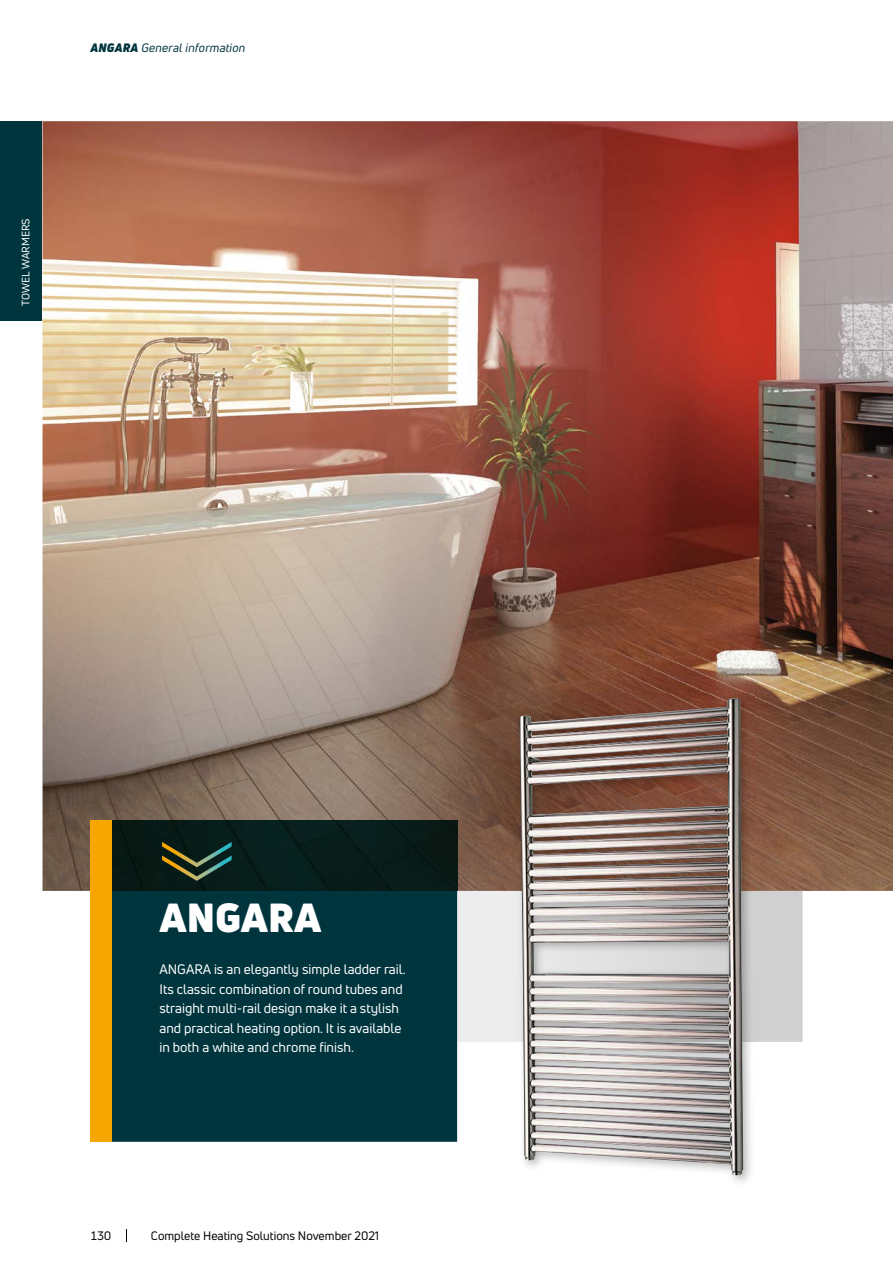
<style>
.page{position:relative;width:893px;height:1263px;background:#fff}
.page>*{position:absolute;margin:0;border:0;box-sizing:border-box;transform-origin:0 0}
.t1{font:900 39.75px "Uni Neue";color:#fff}
.t2{font:13.5px/19.5px "Uni Neue";color:#fff}
.t3{font:12px "Uni Neue";color:#000}
.t4{font:italic 12px "Uni Neue";letter-spacing:.02em;color:#00353e}
.t5{font:10.5px "Uni Neue";color:#fff}
.s1{font-weight:900}
</style>
<div class="page">
<div style="left:0;top:121px;width:43px;height:200px;background:#00353e"></div>
<svg style="left:126px;top:1229px;width:1px;height:13px"></svg>
<svg style="left:457px;top:891px;width:346px;height:151px;background:#dfdfdf"></svg>
<img style="left:43px;top:121px;width:850px;height:770px">
<div style="left:112px;top:891px;width:345px;height:251px;background:#00353e"></div>
<div style="left:112px;top:821px;width:345px;height:70px;background:#081c1a"></div>
<div style="left:90px;top:821px;width:22px;height:321px;background:#f7a600"></div>
<svg style="left:162px;top:842px;width:70px;height:39px;background:#2b3d2b"></svg>
<img style="left:514px;top:693px;width:240px;height:489px">
<img style="left:519px;top:698px;width:224px;height:477px">
<p class="t4" style="left:90px;top:40px;width:156px"><span class="s1">ANGARA</span> General information</p>
<p class="t5" style="left:19px;top:306px;width:89px;rotate:-90deg">TOWEL WARMERS</p>
<h1 class="t1" style="left:159px;top:890px;width:164px">ANGARA</h1>
<p class="t2" style="left:159px;top:959px;width:248px">ANGARA is an elegantly simple ladder rail.<br>Its classic combination of round tubes and straight multi-rail design make it a stylish and practical heating option. It is available in both a white and chrome finish.</p>
<p class="t3" style="left:90px;top:1228px;width:22px">130</p>
<p class="t3" style="left:151px;top:1228px;width:230px">Complete Heating Solutions November 2021</p>
</div>
